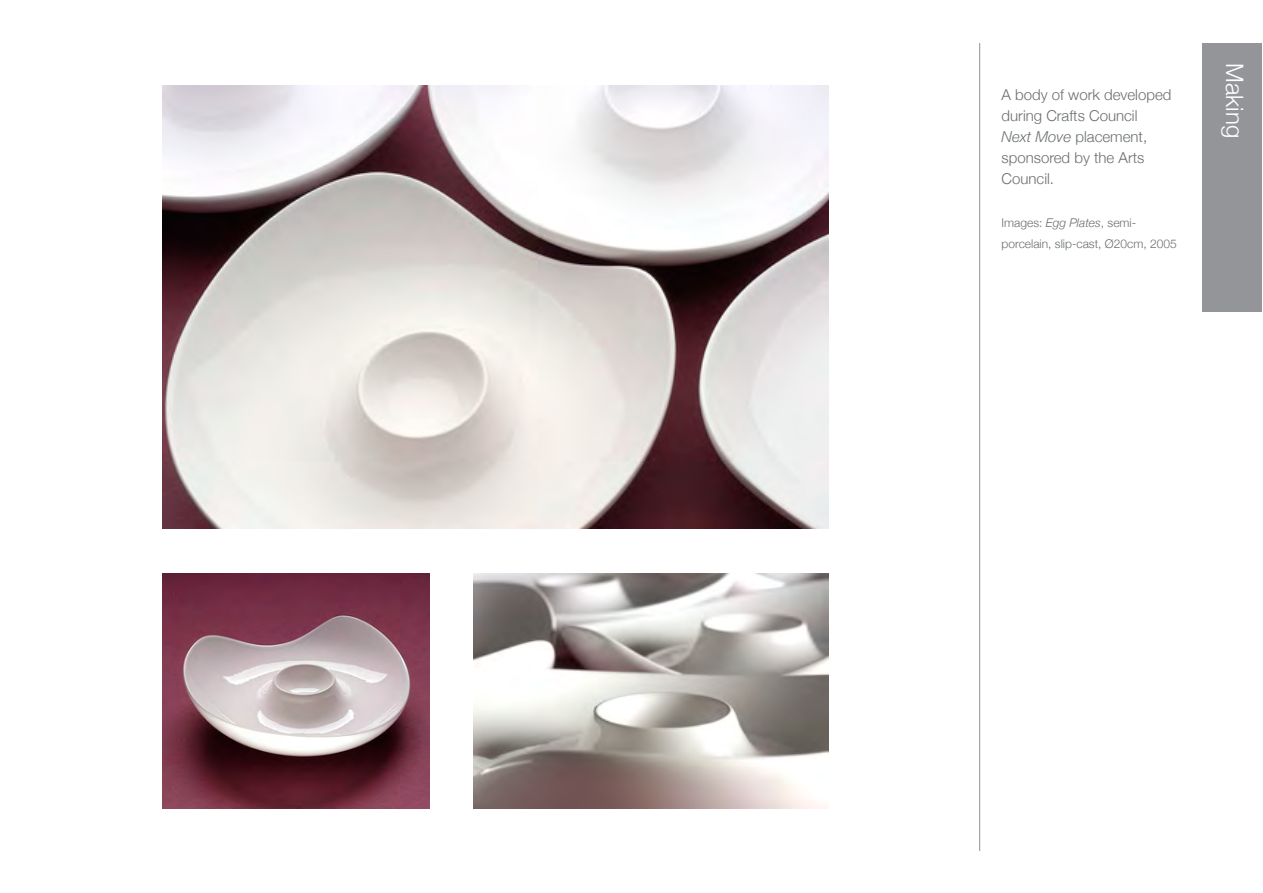
<style>
.page{position:relative;width:1263px;height:893px;background:#fff}
.page>*{position:absolute;margin:0;border:0;box-sizing:border-box;transform-origin:0 0}
.t1{font:300 24px "Helvetica Neue";color:#fff}
.t2{font:300 15px/21px "Helvetica Neue";color:#6a6e71}
.t3{font:300 12px/21px "Helvetica Neue";color:#6a6e71}
.s1{font-style:italic}
</style>
<div class="page">
<div style="left:1202px;top:43px;width:60px;height:269px;background:#939598"></div>
<hr style="left:979px;top:43px;width:1px;height:808px;background:#8c9094">
<img style="left:162px;top:85px;width:666px;height:443px">
<img style="left:162px;top:573px;width:268px;height:235px">
<img style="left:474px;top:573px;width:354px;height:235px">
<p class="t2" style="left:1001px;top:83px;width:171px">A body of work developed during Crafts Council<br><span class="s1">Next Move</span> placement, sponsored by the Arts<br>Council.</p>
<p class="t3" style="left:1001px;top:211px;width:177px">Images: <span class="s1">Egg Plates</span>, semi&shy;porcelain, slip-cast, Ø20cm, 2005</p>
<p class="t1" style="left:1254px;top:63px;width:76px;rotate:90deg">Making</p>
</div>
